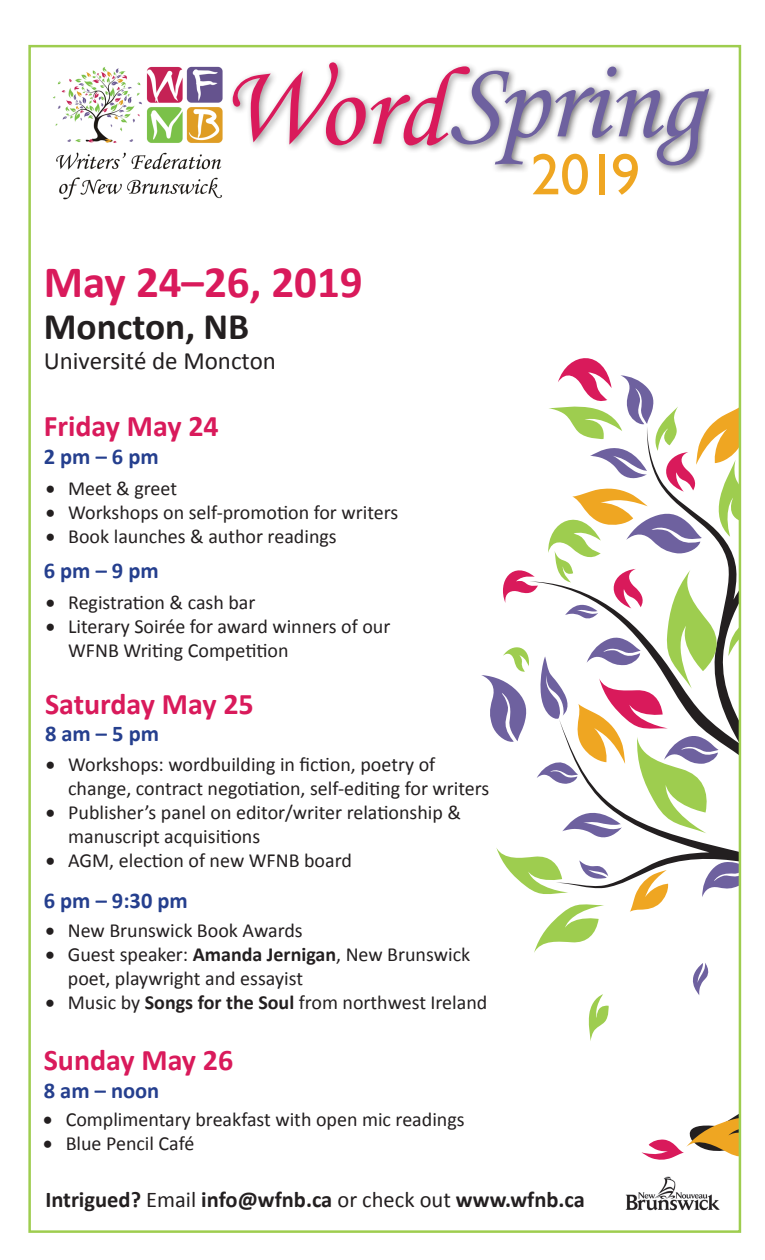
<style>
.page{position:relative;width:765px;height:1260px;background:#fff}
.page>*{position:absolute;margin:0;border:0;box-sizing:border-box;transform-origin:0 0}
.t1{font:112.5px "Monotype Corsiva";color:#6e619f}
.t2{font:58.75px "Gill Sans";color:#efa622}
.t3{font:700 45px "Calibri";color:#d91a5b}
.t4{font:700 37.5px "Calibri";color:#231f20}
.t5{font:700 30px "Calibri";color:#d91a5b}
.t6{font:25px "Calibri";color:#231f20}
.t7{font:700 22.5px "Calibri";color:#231f20}
.t8{font:700 22.5px "Calibri";color:#253f8e}
.t9{font:20px/24px "Calibri";color:#231f20}
.s1{color:#d91a5b}
.s2{font-weight:700}
.s3{font-weight:400}
</style>
<div class="page">
<svg style="left:588px;top:840px;width:150px;height:186px"></svg>
<svg style="left:630px;top:870px;width:39px;height:42px"></svg>
<svg style="left:702px;top:861px;width:36px;height:36px"></svg>
<svg style="left:496px;top:847px;width:112px;height:106px"></svg>
<svg style="left:589px;top:994px;width:20px;height:47px"></svg>
<svg style="left:641px;top:963px;width:97px;height:197px"></svg>
<div style="left:228px;top:58px;width:251px;height:96px;background:#231f20;opacity:.45"></div>
<div style="left:447px;top:62px;width:270px;height:112px;background:#231f20;opacity:.65"></div>
<img style="left:625px;top:1176px;width:95px;height:35px">
<svg style="left:481px;top:347px;width:261px;height:493px"></svg>
<img style="left:53px;top:58px;width:177px;height:142px">
<h1 class="t1" style="left:222px;top:34px;width:483px"><span class="s1">Word</span>Spring</h1>
<h2 class="t2" style="left:531px;top:140px;width:111px">2019</h2>
<h3 class="t3" style="left:44px;top:253px;width:320px">May 24–26, 2019</h3>
<h3 class="t4" style="left:44px;top:303px;width:207px">Moncton, NB</h3>
<p class="t6" style="left:44px;top:345px;width:234px">Université de Moncton</p>
<h3 class="t5" style="left:44px;top:407px;width:177px">Friday May 24</h3>
<p class="t8" style="left:44px;top:442px;width:117px">2 pm – 6 pm</p>
<p class="t9" style="left:46px;top:476px;width:133px">• Meet &amp; greet</p>
<p class="t9" style="left:46px;top:500px;width:354px">• Workshops on self-promotion for writers</p>
<p class="t9" style="left:46px;top:524px;width:293px">• Book launches &amp; author readings</p>
<p class="t8" style="left:44px;top:556px;width:117px">6 pm – 9 pm</p>
<p class="t9" style="left:46px;top:590px;width:211px">• Registration &amp; cash bar</p>
<p class="t9" style="left:68px;top:614px;width:324px;text-indent:-22px">• Literary Soirée for award winners of our<br>WFNB Writing Competition</p>
<h3 class="t5" style="left:45px;top:684px;width:210px">Saturday May 25</h3>
<p class="t8" style="left:45px;top:719px;width:116px">8 am – 5 pm</p>
<p class="t9" style="left:68px;top:753px;width:423px;text-indent:-22px">• Workshops: wordbuilding in fiction, poetry of change, contract negotiation, self-editing for writers</p>
<p class="t9" style="left:68px;top:801px;width:394px;text-indent:-22px">• Publisher’s panel on editor/writer relationship &amp; manuscript acquisitions</p>
<p class="t9" style="left:46px;top:849px;width:308px">• AGM, election of new WFNB board</p>
<p class="t8" style="left:44px;top:886px;width:146px">6 pm – 9:30 pm</p>
<p class="t9" style="left:45px;top:919px;width:259px">• New Brunswick Book Awards</p>
<p class="t9" style="left:68px;top:943px;width:404px;text-indent:-22px">• Guest speaker: <span class="s2">Amanda Jernigan</span>, New Brunswick poet, playwright and essayist</p>
<p class="t9" style="left:45px;top:991px;width:444px">• Music by <span class="s2">Songs for the Soul</span> from northwest Ireland</p>
<h3 class="t5" style="left:44px;top:1041px;width:191px">Sunday May 26</h3>
<p class="t8" style="left:44px;top:1076px;width:117px">8 am – noon</p>
<p class="t9" style="left:43px;top:1108px;width:423px">• Complimentary breakfast with open mic readings</p>
<p class="t9" style="left:43px;top:1132px;width:153px">• Blue Pencil Café</p>
<p class="t7" style="left:45px;top:1186px;width:541px">Intrigued? <span class="s3">Email</span> info@wfnb.ca <span class="s3">or check out</span> www.wfnb.ca</p>
</div>
